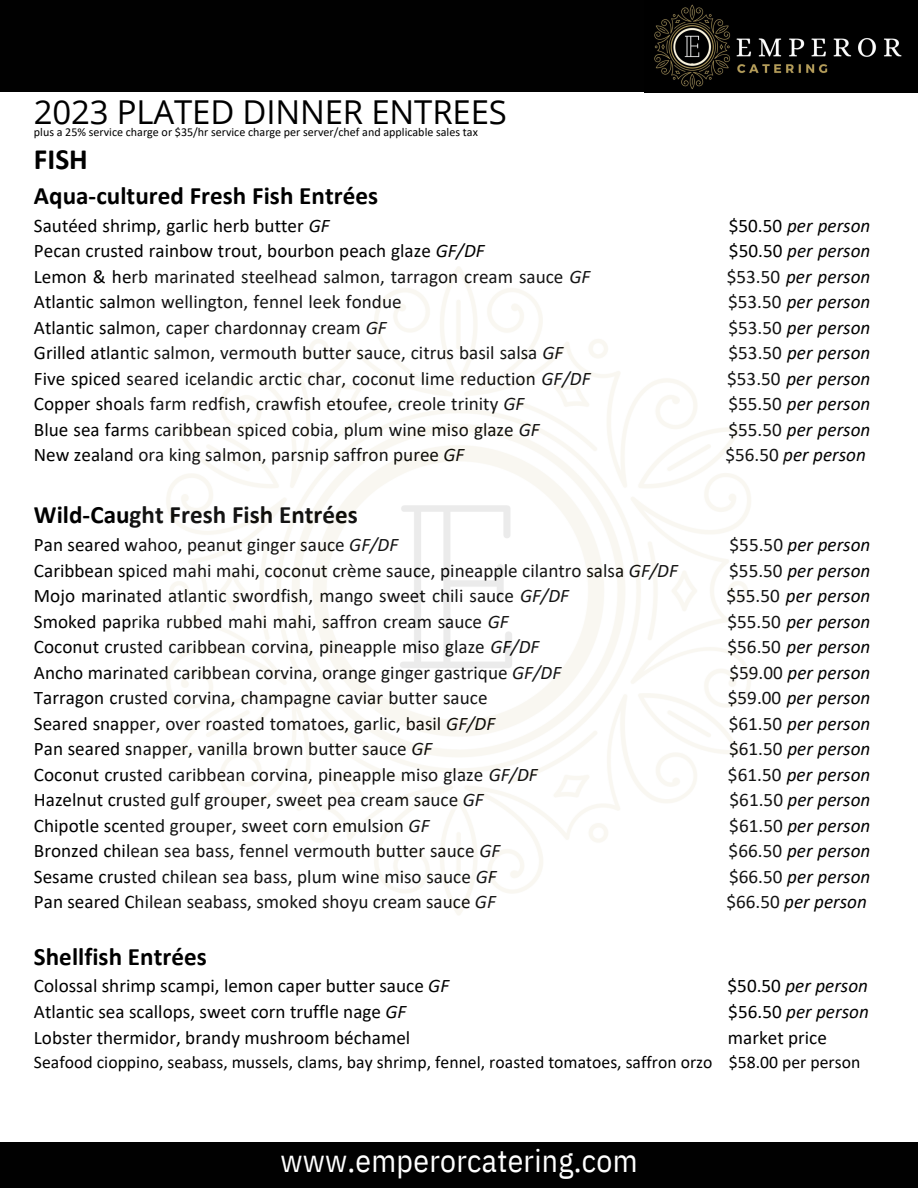
<style>
.page{position:relative;width:918px;height:1188px;background:#fff}
.page>*{position:absolute;margin:0;border:0;box-sizing:border-box;transform-origin:0 0}
.t1{font:33px "Open Sans";letter-spacing:-.005em;color:#000}
.t2{font:31.5px "IBM Plex Sans Cond";letter-spacing:.01em;color:#fff}
.t3{font:700 29.55px "Calibri";color:#000}
.t4{font:700 25.05px "Calibri";letter-spacing:.005em;color:#000}
.t5{font:19.2px "Calibri";color:#000}
.t6{font:italic 19.2px "Calibri";color:#000}
.t7{font:17.7px "Calibri";color:#000}
.t8{font:12px "Calibri";color:#000}
.s1{font-style:italic}
.s2{font-style:normal}
</style>
<div class="page">
<div style="left:0;top:1142px;width:918px;height:46px;background:#010101"></div>
<div style="left:0;top:0;width:918px;height:92px;background:#010101"></div>
<img style="left:654px;top:4px;width:248px;height:85px">
<p class="t1" style="left:34px;top:88px;width:474px">2023 PLATED DINNER ENTREES</p>
<p class="t8" style="left:34px;top:127px;width:445px">plus a 25% service charge or $35/hr service charge per server/chef and applicable sales tax</p>
<p class="t3" style="left:34px;top:147px;width:55px">FISH</p>
<p class="t4" style="left:34px;top:185px;width:346px">Aqua-cultured Fresh Fish Entrées</p>
<p class="t5" style="left:34px;top:217px;width:297px">Sautéed shrimp, garlic herb butter <span class="s1">GF</span></p>
<p class="t6" style="left:729px;top:217px;width:143px"><span class="s2">$50.50</span> per person</p>
<p class="t5" style="left:34px;top:243px;width:452px">Pecan crusted rainbow trout, bourbon peach glaze <span class="s1">GF/DF</span></p>
<p class="t6" style="left:729px;top:243px;width:143px"><span class="s2">$50.50</span> per person</p>
<p class="t5" style="left:34px;top:268px;width:558px">Lemon &amp; herb marinated steelhead salmon, tarragon cream sauce <span class="s1">GF</span></p>
<p class="t6" style="left:727px;top:268px;width:145px"><span class="s2">$53.50</span> per person</p>
<p class="t5" style="left:34px;top:294px;width:369px">Atlantic salmon wellington, fennel leek fondue</p>
<p class="t6" style="left:728px;top:294px;width:144px"><span class="s2">$53.50</span> per person</p>
<p class="t5" style="left:34px;top:319px;width:354px">Atlantic salmon, caper chardonnay cream <span class="s1">GF</span></p>
<p class="t6" style="left:728px;top:319px;width:144px"><span class="s2">$53.50</span> per person</p>
<p class="t5" style="left:34px;top:345px;width:531px">Grilled atlantic salmon, vermouth butter sauce, citrus basil salsa <span class="s1">GF</span></p>
<p class="t6" style="left:729px;top:345px;width:143px"><span class="s2">$53.50</span> per person</p>
<p class="t5" style="left:34px;top:370px;width:558px">Five spiced seared icelandic arctic char, coconut lime reduction <span class="s1">GF/DF</span></p>
<p class="t6" style="left:727px;top:370px;width:145px"><span class="s2">$53.50</span> per person</p>
<p class="t5" style="left:34px;top:396px;width:492px">Copper shoals farm redfish, crawfish etoufee, creole trinity <span class="s1">GF</span></p>
<p class="t6" style="left:728px;top:396px;width:144px"><span class="s2">$55.50</span> per person</p>
<p class="t5" style="left:34px;top:421px;width:507px">Blue sea farms caribbean spiced cobia, plum wine miso glaze <span class="s1">GF</span></p>
<p class="t6" style="left:728px;top:421px;width:144px"><span class="s2">$55.50</span> per person</p>
<p class="t5" style="left:34px;top:447px;width:432px">New zealand ora king salmon, parsnip saffron puree <span class="s1">GF</span></p>
<p class="t6" style="left:725px;top:447px;width:142px"><span class="s2">$56.50</span> per person</p>
<p class="t4" style="left:34px;top:504px;width:326px">Wild-Caught Fresh Fish Entrées</p>
<p class="t5" style="left:34px;top:537px;width:366px">Pan seared wahoo, peanut ginger sauce <span class="s1">GF/DF</span></p>
<p class="t6" style="left:730px;top:537px;width:142px"><span class="s2">$55.50</span> per person</p>
<p class="t5" style="left:34px;top:562px;width:645px">Caribbean spiced mahi mahi, coconut crème sauce, pineapple cilantro salsa <span class="s1">GF/DF</span></p>
<p class="t6" style="left:729px;top:562px;width:143px"><span class="s2">$55.50</span> per person</p>
<p class="t5" style="left:34px;top:588px;width:537px">Mojo marinated atlantic swordfish, mango sweet chili sauce <span class="s1">GF/DF</span></p>
<p class="t6" style="left:726px;top:588px;width:146px"><span class="s2">$55.50</span> per person</p>
<p class="t5" style="left:34px;top:613px;width:476px">Smoked paprika rubbed mahi mahi, saffron cream sauce <span class="s1">GF</span></p>
<p class="t6" style="left:727px;top:613px;width:145px"><span class="s2">$55.50</span> per person</p>
<p class="t5" style="left:34px;top:639px;width:507px">Coconut crusted caribbean corvina, pineapple miso glaze <span class="s1">GF/DF</span></p>
<p class="t6" style="left:727px;top:639px;width:144px"><span class="s2">$56.50</span> per person</p>
<p class="t5" style="left:34px;top:664px;width:529px">Ancho marinated caribbean corvina, orange ginger gastrique <span class="s1">GF/DF</span></p>
<p class="t6" style="left:729px;top:664px;width:142px"><span class="s2">$59.00</span> per person</p>
<p class="t5" style="left:34px;top:690px;width:455px">Tarragon crusted corvina, champagne caviar butter sauce</p>
<p class="t6" style="left:728px;top:690px;width:144px"><span class="s2">$59.00</span> per person</p>
<p class="t5" style="left:34px;top:715px;width:463px">Seared snapper, over roasted tomatoes, garlic, basil <span class="s1">GF/DF</span></p>
<p class="t6" style="left:729px;top:715px;width:143px"><span class="s2">$61.50</span> per person</p>
<p class="t5" style="left:34px;top:741px;width:400px">Pan seared snapper, vanilla brown butter sauce <span class="s1">GF</span></p>
<p class="t6" style="left:729px;top:741px;width:143px"><span class="s2">$61.50</span> per person</p>
<p class="t5" style="left:34px;top:766px;width:505px">Coconut crusted caribbean corvina, pineapple miso glaze <span class="s1">GF/DF</span></p>
<p class="t6" style="left:728px;top:766px;width:144px"><span class="s2">$61.50</span> per person</p>
<p class="t5" style="left:34px;top:792px;width:451px">Hazelnut crusted gulf grouper, sweet pea cream sauce <span class="s1">GF</span></p>
<p class="t6" style="left:730px;top:792px;width:142px"><span class="s2">$61.50</span> per person</p>
<p class="t5" style="left:34px;top:817px;width:397px">Chipotle scented grouper, sweet corn emulsion <span class="s1">GF</span></p>
<p class="t6" style="left:729px;top:817px;width:143px"><span class="s2">$61.50</span> per person</p>
<p class="t5" style="left:34px;top:843px;width:468px">Bronzed chilean sea bass, fennel vermouth butter sauce <span class="s1">GF</span></p>
<p class="t6" style="left:729px;top:843px;width:143px"><span class="s2">$66.50</span> per person</p>
<p class="t5" style="left:34px;top:868px;width:464px">Sesame crusted chilean sea bass, plum wine miso sauce <span class="s1">GF</span></p>
<p class="t6" style="left:729px;top:868px;width:143px"><span class="s2">$66.50</span> per person</p>
<p class="t5" style="left:34px;top:894px;width:463px">Pan seared Chilean seabass, smoked shoyu cream sauce <span class="s1">GF</span></p>
<p class="t6" style="left:726px;top:894px;width:142px"><span class="s2">$66.50</span> per person</p>
<p class="t4" style="left:34px;top:946px;width:174px">Shellfish Entrées</p>
<p class="t5" style="left:34px;top:978px;width:417px">Colossal shrimp scampi, lemon caper butter sauce <span class="s1">GF</span></p>
<p class="t6" style="left:728px;top:978px;width:142px"><span class="s2">$50.50</span> per person</p>
<p class="t5" style="left:34px;top:1004px;width:374px">Atlantic sea scallops, sweet corn truffle nage <span class="s1">GF</span></p>
<p class="t6" style="left:728px;top:1004px;width:142px"><span class="s2">$56.50</span> per person</p>
<p class="t5" style="left:34px;top:1029px;width:378px">Lobster thermidor, brandy mushroom béchamel</p>
<p class="t5" style="left:728px;top:1029px;width:101px">market price</p>
<p class="t7" style="left:34px;top:1055px;width:828px">Seafood cioppino, seabass, mussels, clams, bay shrimp, fennel, roasted tomatoes, saffron orzo $58.00 per person</p>
<p class="t2" style="left:280px;top:1140px;width:359px">www.emperorcatering.com</p>
<p class="t2" style="left:252px;top:1148px;width:359px">www.emperorcatering.com</p>
</div>
